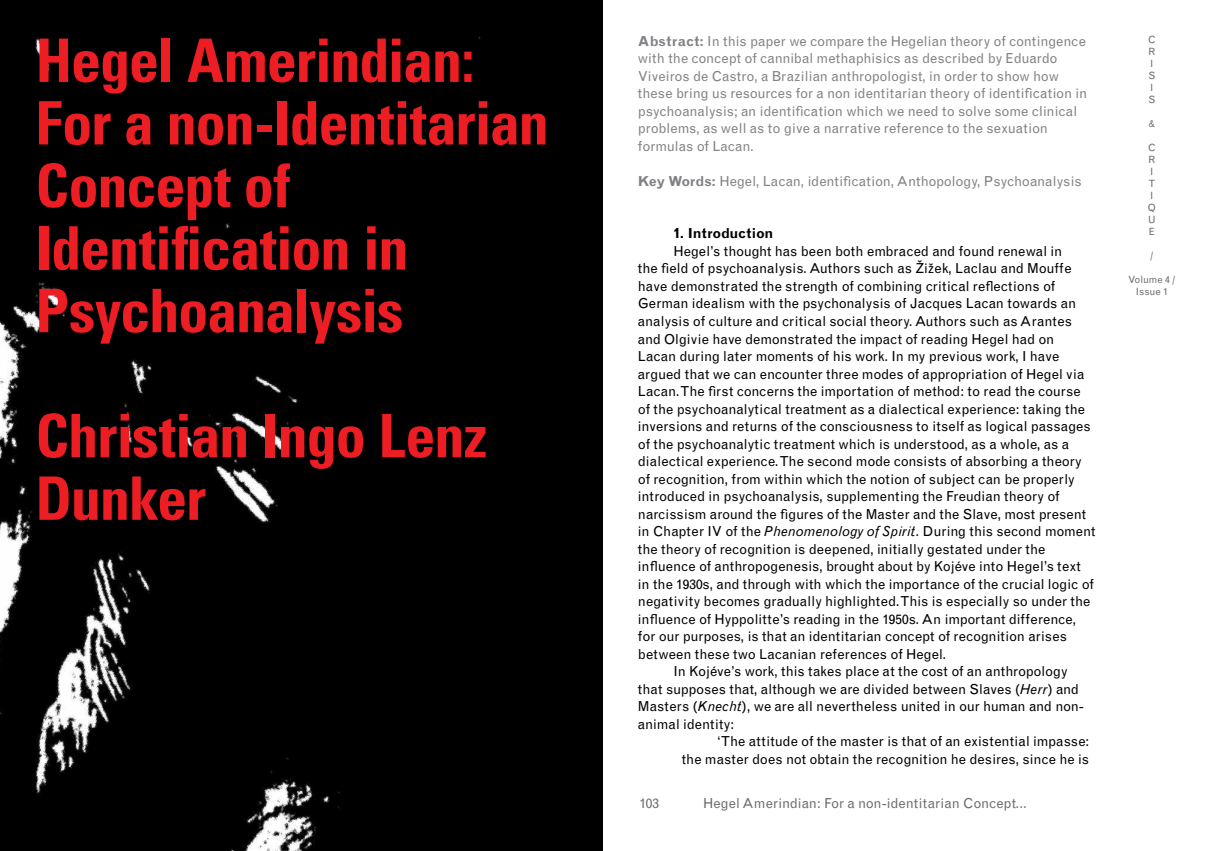
<style>
.page{position:relative;width:1205px;height:851px;background:#fff}
.page>*{position:absolute;margin:0;border:0;box-sizing:border-box;transform-origin:0 0}
.t1{font:700 condensed 60px/62.5px "Univers";letter-spacing:-.015em;color:#ed1d24}
.t2{font:13.75px "Grotesque";letter-spacing:-.005em;color:#000}
.t3{font:13.75px/17.5px "Grotesque";letter-spacing:-.005em;color:#808285}
.t4{font:13.75px "Grotesque";letter-spacing:-.005em;color:#6d6e71}
.t5{font:700 13.75px "Grotesque";color:#000}
.t6{font:10px/12px "Grotesque";letter-spacing:-.01em;color:#6d6e71}
.s1{font-weight:700}
.s2{font-style:italic}
</style>
<div class="page">
<div style="left:0;top:0;width:602px;height:850px;background:#000"></div>
<h1 class="t1" style="left:35px;top:28px;width:515px">Hegel Amerindian:<br>For a non-Identitarian<br>Concept of<br>Identification in<br>Psychoanalysis</h1>
<h1 class="t1" style="left:35px;top:403px;width:453px">Christian Ingo Lenz<br>Dunker</h1>
<p class="t3" style="left:638px;top:32px;width:451px"><span class="s1">Abstract:</span> In this paper we compare the Hegelian theory of contingence with the concept of cannibal methaphisics as described by Eduardo Viveiros de Castro, a Brazilian anthropologist, in order to show how these bring us resources for a non identitarian theory of identification in psychoanalysis; an identification which we need to solve some clinical problems, as well as to give a narrative reference to the sexuation formulas of Lacan.</p>
<p class="t3" style="left:638px;top:172px;width:445px"><span class="s1">Key Words:</span> Hegel, Lacan, identification, Anthopology, Psychoanalysis</p>
<p class="t5" style="left:673px;top:225px;width:101px">1. Introduction</p>
<p class="t2" style="left:673px;top:243px;width:390px">Hegel’s thought has been both embraced and found renewal in</p>
<p class="t2" style="left:638px;top:260px;width:435px">the field of psychoanalysis. Authors such as Žižek, Laclau and Mouffe</p>
<p class="t2" style="left:638px;top:278px;width:419px">have demonstrated the strength of combining critical reflections of</p>
<p class="t2" style="left:638px;top:295px;width:440px">German idealism with the psychonalysis of Jacques Lacan towards an</p>
<p class="t2" style="left:638px;top:313px;width:436px">analysis of culture and critical social theory. Authors such as Arantes</p>
<p class="t2" style="left:638px;top:330px;width:418px">and Olgivie have demonstrated the impact of reading Hegel had on</p>
<p class="t2" style="left:638px;top:348px;width:423px">Lacan during later moments of his work. In my previous work, I have</p>
<p class="t2" style="left:638px;top:365px;width:448px">argued that we can encounter three modes of appropriation of Hegel via</p>
<p class="t2" style="left:638px;top:383px;width:444px">Lacan. The first concerns the importation of method: to read the course</p>
<p class="t2" style="left:638px;top:400px;width:448px">of the psychoanalytical treatment as a dialectical experience: taking the</p>
<p class="t2" style="left:638px;top:418px;width:454px">inversions and returns of the consciousness to itself as logical passages</p>
<p class="t2" style="left:638px;top:436px;width:433px">of the psychoanalytic treatment which is understood, as a whole, as a</p>
<p class="t2" style="left:638px;top:453px;width:445px">dialectical experience. The second mode consists of absorbing a theory</p>
<p class="t2" style="left:638px;top:471px;width:438px">of recognition, from within which the notion of subject can be properly</p>
<p class="t2" style="left:638px;top:488px;width:423px">introduced in psychoanalysis, supplementing the Freudian theory of</p>
<p class="t2" style="left:638px;top:506px;width:450px">narcissism around the figures of the Master and the Slave, most present</p>
<p class="t2" style="left:638px;top:523px;width:459px">in Chapter IV of the <span class="s2">Phenomenology of Spirit</span>. During this second moment</p>
<p class="t2" style="left:638px;top:541px;width:409px">the theory of recognition is deepened, initially gestated under the</p>
<p class="t2" style="left:638px;top:558px;width:444px">influence of anthropogenesis, brought about by Kojéve into Hegel’s text</p>
<p class="t2" style="left:638px;top:576px;width:457px">in the 1930s, and through with which the importance of the crucial logic of</p>
<p class="t2" style="left:638px;top:593px;width:454px">negativity becomes gradually highlighted. This is especially so under the</p>
<p class="t2" style="left:638px;top:611px;width:440px">influence of Hyppolitte’s reading in the 1950s. An important difference,</p>
<p class="t2" style="left:638px;top:628px;width:430px">for our purposes, is that an identitarian concept of recognition arises</p>
<p class="t2" style="left:638px;top:646px;width:310px">between these two Lacanian references of Hegel.</p>
<p class="t2" style="left:673px;top:663px;width:396px">In Kojéve’s work, this takes place at the cost of an anthropology</p>
<p class="t2" style="left:638px;top:681px;width:443px">that supposes that, although we are divided between Slaves (<span class="s2">Herr</span>) and</p>
<p class="t2" style="left:638px;top:698px;width:448px">Masters (<span class="s2">Knecht</span>), we are all nevertheless united in our human and non-</p>
<p class="t2" style="left:638px;top:716px;width:98px">animal identity:</p>
<p class="t2" style="left:717px;top:733px;width:374px">‘The attitude of the master is that of an existential impasse:</p>
<p class="t2" style="left:682px;top:751px;width:409px">the master does not obtain the recognition he desires, since he is</p>
<p class="t4" style="left:703px;top:795px;width:325px">Hegel Amerindian: For a non-identitarian Concept...</p>
<p class="t4" style="left:639px;top:795px;width:21px">103</p>
<p class="t6" style="left:1148px;top:34px;width:9px">C<br>R<br>I<br>S<br>I<br>S</p>
<p class="t6" style="left:1148px;top:118px;width:8px">&amp;</p>
<p class="t6" style="left:1148px;top:142px;width:10px">C<br>R<br>I<br>T<br>I<br>Q<br>U<br>E</p>
<p class="t6" style="left:1150px;top:250px;width:5px">/</p>
<p class="t6" style="left:1128px;top:274px;width:49px;text-align:center">Volume 4 /<br>Issue 1</p>
</div>
